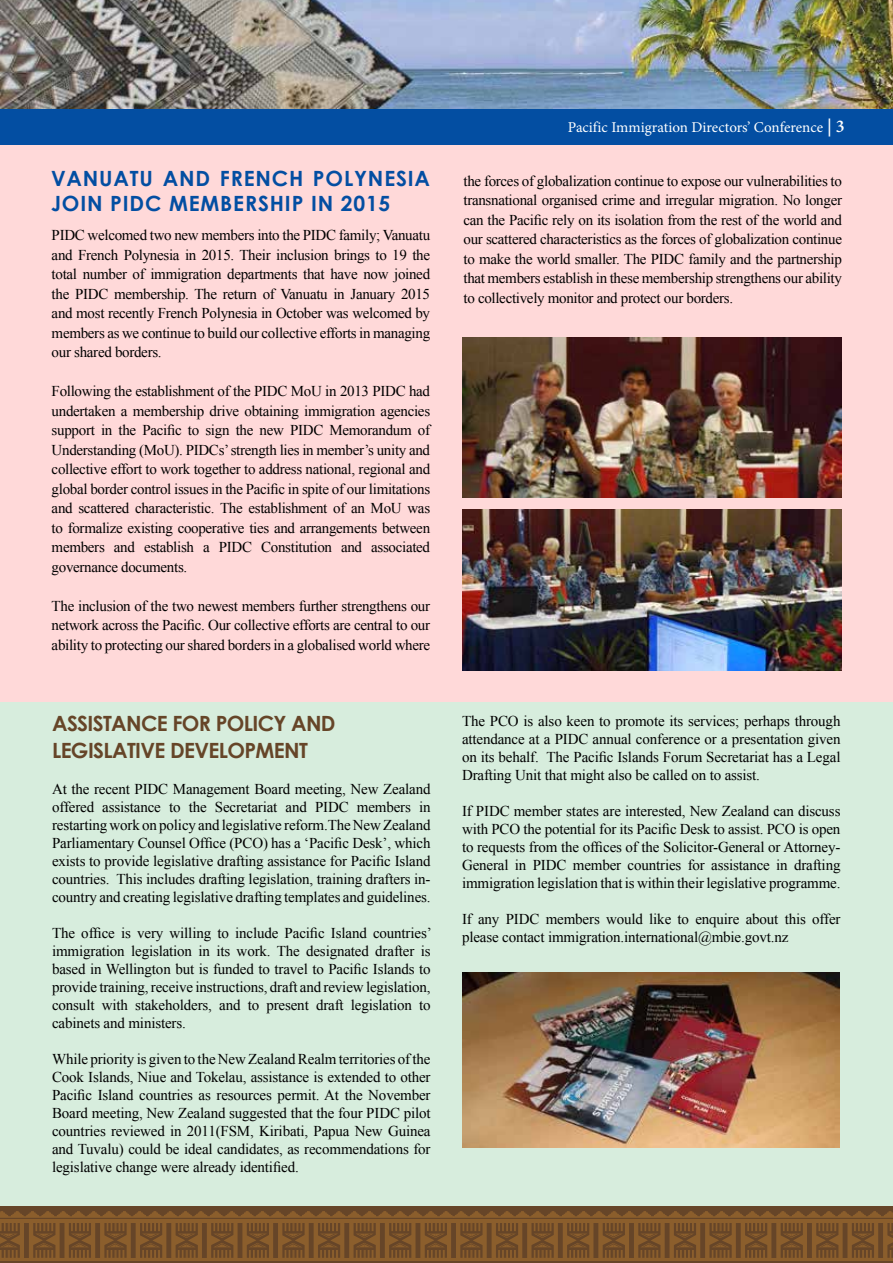
<style>
.page{position:relative;width:893px;height:1263px;background:#fff}
.page>*{position:absolute;margin:0;border:0;box-sizing:border-box;transform-origin:0 0}
.t1{font:700 21px/25.2px "Century Gothic";letter-spacing:.04em;color:#034ea2}
.t2{font:700 21px/27px "Century Gothic";letter-spacing:-.03em;color:#664528}
.t3{font:15px/18px "Times New Roman";letter-spacing:-.01em;color:#000;text-align:justify}
.t4{font:15px "Minion Pro";color:#fff}
.s1{font-weight:600;font-size:18px}
</style>
<div class="page">
<div style="left:0;top:108px;width:893px;height:37px;background:#034ea2"></div>
<img style="left:0;top:0;width:893px;height:108px">
<div style="left:0;top:1205px;width:893px;height:58px;background:#664528"></div>
<svg style="left:0;top:1211px;width:893px;height:50px"></svg>
<div style="left:0;top:145px;width:893px;height:557px;background:#ffd9d9"></div>
<div style="left:0;top:702px;width:893px;height:504px;background:#d7eddd"></div>
<img style="left:463px;top:510px;width:379px;height:160px">
<img style="left:463px;top:972px;width:376px;height:176px">
<img style="left:463px;top:338px;width:379px;height:160px">
<h1 class="t1" style="left:51px;top:165px;width:381px">VANUATU AND FRENCH POLYNESIA<br>JOIN PIDC MEMBERSHIP IN 2015</h1>
<p class="t3" style="left:52px;top:225px;width:380px;line-height:19.5px">PIDC welcomed two new members into the PIDC family; Vanuatu and French Polynesia in 2015. Their inclusion brings to 19 the total number of immigration departments that have now joined the PIDC membership. The return of Vanuatu in January 2015 and most recently French Polynesia in October was welcomed by members as we continue to build our collective efforts in managing our shared borders.</p>
<p class="t3" style="left:52px;top:381px;width:380px;line-height:19.5px">Following the establishment of the PIDC MoU in 2013 PIDC had undertaken a membership drive obtaining immigration agencies support in the Pacific to sign the new PIDC Memorandum of Understanding (MoU). PIDCs’ strength lies in member’s unity and collective effort to work together to address national, regional and global border control issues in the Pacific in spite of our limitations and scattered characteristic. The establishment of an MoU was to formalize existing cooperative ties and arrangements between members and establish a PIDC Constitution and associated governance documents.</p>
<p class="t3" style="left:52px;top:596px;width:380px;line-height:19.5px">The inclusion of the two newest members further strengthens our network across the Pacific. Our collective efforts are central to our ability to protecting our shared borders in a globalised world where</p>
<h1 class="t2" style="left:52px;top:709px;width:285px">ASSISTANCE FOR POLICY AND<br>LEGISLATIVE DEVELOPMENT</h1>
<p class="t3" style="left:52px;top:780px;width:380px">At the recent PIDC Management Board meeting, New Zealand offered assistance to the Secretariat and PIDC members in restarting work on policy and legislative reform.The New Zealand Parliamentary Counsel Office (PCO) has a ‘Pacific Desk’, which exists to provide legislative drafting assistance for Pacific Island countries. This includes drafting legislation, training drafters in&shy;country and creating legislative drafting templates and guidelines.</p>
<p class="t3" style="left:52px;top:924px;width:381px">The office is very willing to include Pacific Island countries’ immigration legislation in its work. The designated drafter is based in Wellington but is funded to travel to Pacific Islands to provide training, receive instructions, draft and review legislation, consult with stakeholders, and to present draft legislation to cabinets and ministers.</p>
<p class="t3" style="left:52px;top:1050px;width:380px">While priority is given to the New Zealand Realm territories of the Cook Islands, Niue and Tokelau, assistance is extended to other Pacific Island countries as resources permit. At the November Board meeting, New Zealand suggested that the four PIDC pilot countries reviewed in 2011(FSM, Kiribati, Papua New Guinea and Tuvalu) could be ideal candidates, as recommendations for legislative change were already identified.</p>
<p class="t4" style="left:568px;top:117px;width:278px">Pacific Immigration Directors’ Conference <span class="s1">| 3</span></p>
<p class="t3" style="left:463px;top:171px;width:380px;line-height:19.5px">the forces of globalization continue to expose our vulnerabilities to transnational organised crime and irregular migration. No longer can the Pacific rely on its isolation from the rest of the world and our scattered characteristics as the forces of globalization continue to make the world smaller. The PIDC family and the partnership that members establish in these membership strengthens our ability to collectively monitor and protect our borders.</p>
<p class="t3" style="left:462px;top:712px;width:380px">The PCO is also keen to promote its services; perhaps through attendance at a PIDC annual conference or a presentation given on its behalf. The Pacific Islands Forum Secretariat has a Legal Drafting Unit that might also be called on to assist.</p>
<p class="t3" style="left:462px;top:802px;width:380px">If PIDC member states are interested, New Zealand can discuss with PCO the potential for its Pacific Desk to assist. PCO is open to requests from the offices of the Solicitor-General or Attorney-General in PIDC member countries for assistance in drafting immigration legislation that is within their legislative programme.</p>
<p class="t3" style="left:462px;top:910px;width:380px">If any PIDC members would like to enquire about this offer please contact immigration.international@mbie.govt.nz</p>
</div>
